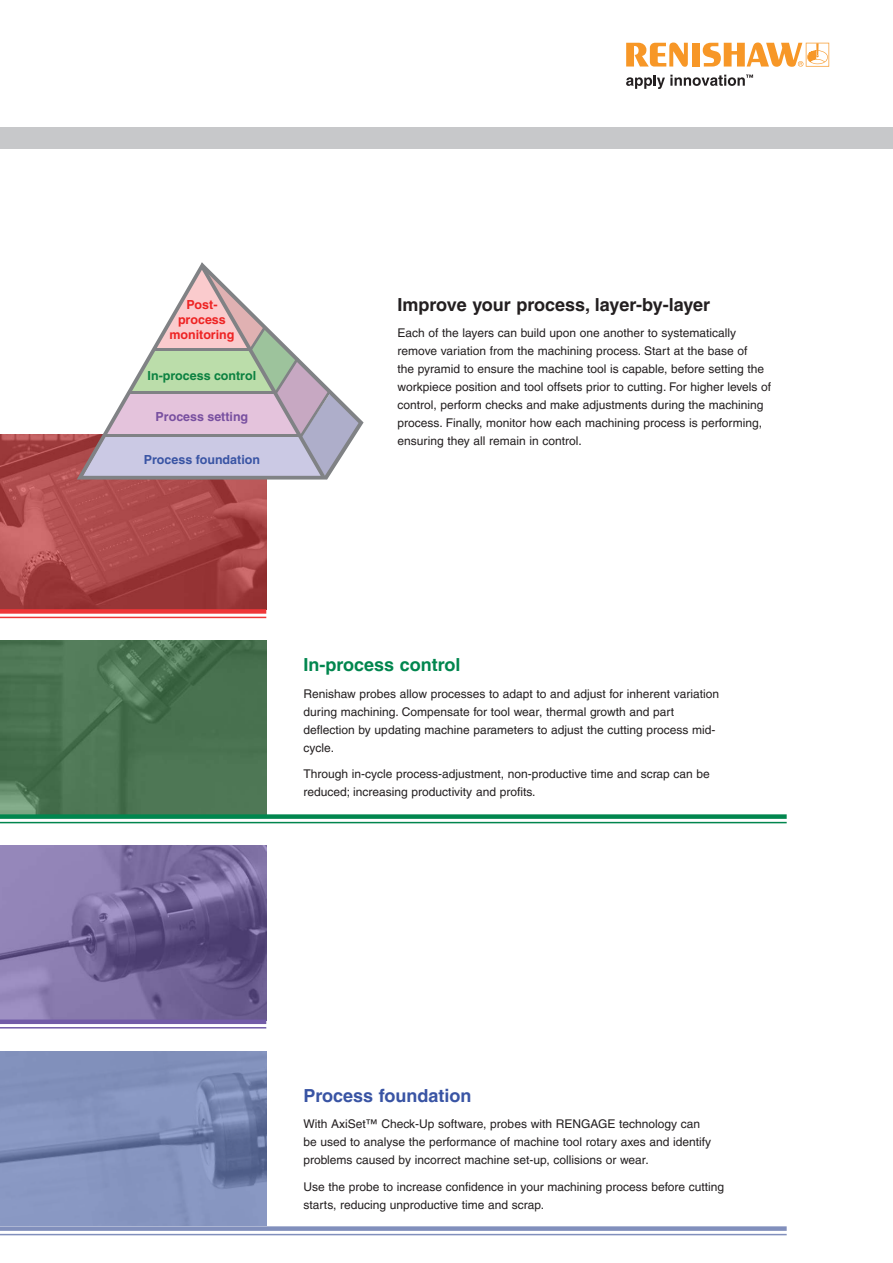
<style>
.page{position:relative;width:893px;height:1263px;background:#fff}
.page>*{position:absolute;margin:0;border:0;box-sizing:border-box;transform-origin:0 0}
.Sub_heading_Orange{font:700 18px "Helvetica LT Pro";color:#231f20}
.Sub_heading_Orange-2{font:700 18px "Helvetica LT Pro";color:#01864e}
.Sub_heading_Orange-3{font:700 18px "Helvetica LT Pro";color:#3954a4}
.t1{font:700 12.45px/15px "Helvetica";color:#ee2323;text-align:center}
.t2{font:700 12.45px "Helvetica";color:#0b8140}
.t3{font:700 12.45px "Helvetica";color:#3954a4}
.t4{font:700 12.45px "Helvetica";color:#7850a0}
.Body_text{font:12px/18px "Helvetica LT Pro";color:#231f20}
</style>
<div class="page">
<img style="left:0;top:1051px;width:267px;height:175px">
<img style="left:0;top:846px;width:267px;height:174px">
<img style="left:0;top:640px;width:267px;height:174px">
<img style="left:0;top:435px;width:267px;height:174px">
<div style="left:0;top:609px;width:266px;height:5px;background:#ee3638"></div>
<hr style="left:0;top:617px;width:266px;height:1px;background:#ee3638">
<div style="left:0;top:814px;width:787px;height:5px;background:#01864e"></div>
<hr style="left:0;top:822px;width:787px;height:1px;background:#01864e">
<div style="left:0;top:1019px;width:266px;height:5px;background:#725ca7"></div>
<hr style="left:0;top:1027px;width:266px;height:1px;background:#725ca7">
<svg style="left:81px;top:262px;width:283px;height:217px"></svg>
<div style="left:0;top:1226px;width:787px;height:5px;background:#818fbc"></div>
<hr style="left:0;top:1234px;width:787px;height:1px;background:#818fbc">
<div style="left:0;top:128px;width:893px;height:21px;background:#c7c8ca"></div>
<svg style="left:626px;top:43px;width:62px;height:24px"></svg>
<div style="left:692px;top:43px;width:8px;height:24px;background:#f79727"></div>
<svg style="left:703px;top:43px;width:126px;height:24px"></svg>
<svg style="left:626px;top:75px;width:127px;height:14px"></svg>
<p class="t1" style="left:169px;top:297px;width:67px">Post&shy;process monitoring</p>
<p class="t2" style="left:148px;top:368px;width:110px">In-process control</p>
<p class="t4" style="left:156px;top:409px;width:94px">Process setting</p>
<p class="t3" style="left:144px;top:452px;width:118px">Process foundation</p>
<p class="Sub_heading_Orange" style="left:398px;top:293px;width:314px">Improve your process, layer-by-layer</p>
<p class="Body_text" style="left:398px;top:324px;width:375px">Each of the layers can build upon one another to systematically remove variation from the machining process. Start at the base of<br>the pyramid to ensure the machine tool is capable, before setting the workpiece position and tool offsets prior to cutting. For higher levels of control, perform checks and make adjustments during the machining process. Finally, monitor how each machining process is performing, ensuring they all remain in control.</p>
<p class="Sub_heading_Orange-2" style="left:303px;top:654px;width:158px">In-process control</p>
<p class="Body_text" style="left:303px;top:684px;width:417px">Renishaw probes allow processes to adapt to and adjust for inherent variation during machining. Compensate for tool wear, thermal growth and part deflection by updating machine parameters to adjust the cutting process mid&shy;cycle.</p>
<p class="Body_text" style="left:303px;top:765px;width:408px">Through in-cycle process-adjustment, non-productive time and scrap can be reduced; increasing productivity and profits.</p>
<p class="Sub_heading_Orange-3" style="left:303px;top:1084px;width:169px">Process foundation</p>
<p class="Body_text" style="left:303px;top:1115px;width:409px">With AxiSet™ Check-Up software, probes with RENGAGE technology can be used to analyse the performance of machine tool rotary axes and identify problems caused by incorrect machine set-up, collisions or wear.</p>
<p class="Body_text" style="left:303px;top:1177px;width:422px">Use the probe to increase confidence in your machining process before cutting starts, reducing unproductive time and scrap.</p>
</div>
